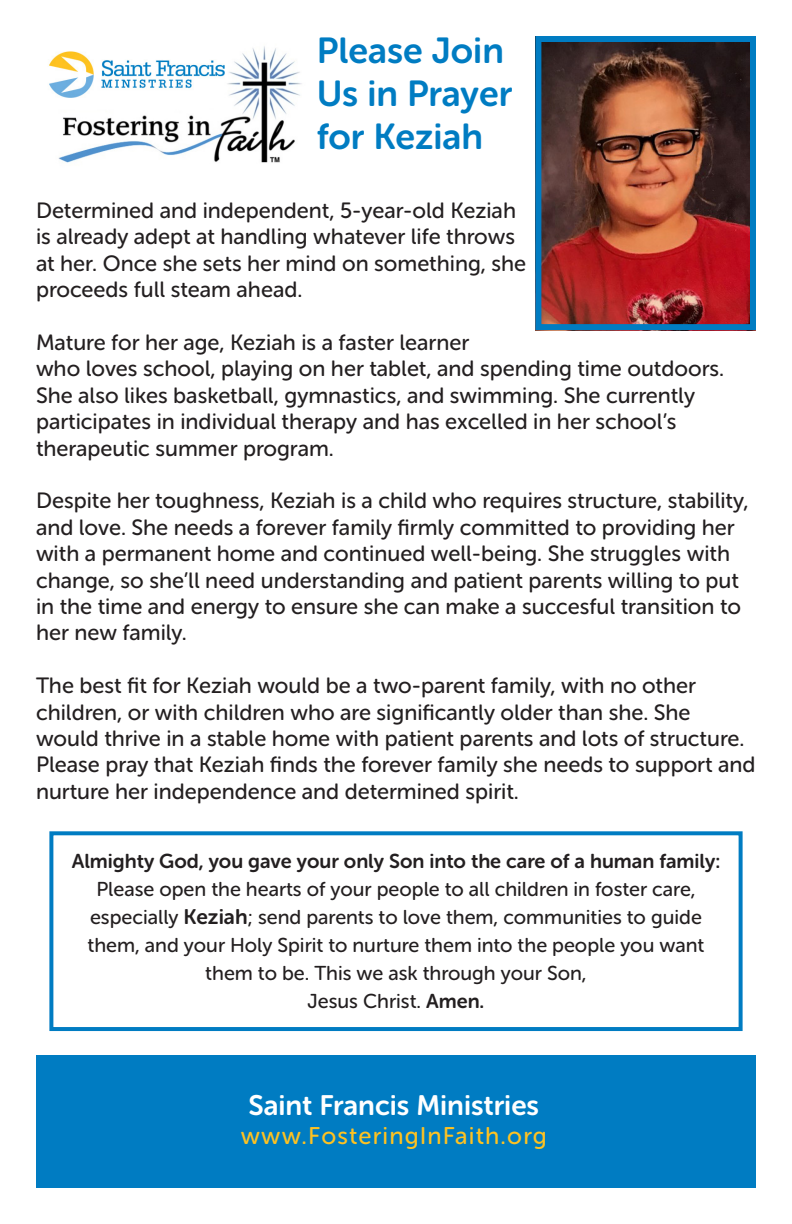
<style>
.page{position:relative;width:792px;height:1224px;background:#fff}
.page>*{position:absolute;margin:0;border:0;box-sizing:border-box;transform-origin:0 0}
.t1{font:36px "Museo Sans Rounded 700";color:#007cc2}
.t2{font:28px "Museo Sans Rounded 700";color:#fff}
.t3{font:24px "Museo Sans Rounded 500";letter-spacing:.05em;color:#fec221}
.t4{font:22px/26.4px "Museo Sans Rounded 500";color:#231f20}
.t5{font:20px/28px "Museo Sans Rounded 500";color:#231f20;text-align:center}
.t6{font:20px "Museo Sans Rounded 700";color:#231f20}
.s1{font-family:"Museo Sans Rounded 700";font-size:21px}
.s2{font-family:"Museo Sans Rounded 700"}
</style>
<div class="page">
<img style="left:49px;top:46px;width:253px;height:117px">
<div style="left:49px;top:831px;width:694px;height:200px;border:4px solid #007cc2"></div>
<div style="left:36px;top:1056px;width:720px;height:132px;background:#007cc2"></div>
<img style="left:542px;top:43px;width:207px;height:280px">
<div style="left:535px;top:36px;width:221px;height:294px;border:6px solid #007cc2"></div>
<p class="t1" style="left:317px;top:31px;width:189px">Please Join</p>
<p class="t1" style="left:317px;top:74px;width:197px">Us in Prayer</p>
<p class="t1" style="left:317px;top:117px;width:168px">for Keziah</p>
<p class="t4" style="left:36px;top:197px;width:492px">Determined and independent, 5-year-old Keziah is already adept at handling whatever life throws at her. Once she sets her mind on something, she proceeds full steam ahead.</p>
<p class="t4" style="left:36px;top:329px;width:690px">Mature for her age, Keziah is a faster learner<br>who loves school, playing on her tablet, and spending time outdoors.<br>She also likes basketball, gymnastics, and swimming. She currently participates in individual therapy and has excelled in her school’s therapeutic summer program.</p>
<p class="t4" style="left:36px;top:488px;width:714px">Despite her toughness, Keziah is a child who requires structure, stability, and love. She needs a forever family firmly committed to providing her with a permanent home and continued well-being. She struggles with change, so she’ll need understanding and patient parents willing to put in the time and energy to ensure she can make a succesful transition to her new family.</p>
<p class="t4" style="left:36px;top:673px;width:721px">The best fit for Keziah would be a two-parent family, with no other children, or with children who are significantly older than she. She would thrive in a stable home with patient parents and lots of structure.<br>Please pray that Keziah finds the forever family she needs to support and nurture her independence and determined spirit.</p>
<p class="t6" style="left:72px;top:850px;width:650px">Almighty God, you gave your only Son into the care of a human family:</p>
<p class="t5" style="left:88px;top:876px;width:618px">Please open the hearts of your people to all children in foster care, especially <span class="s1">Keziah</span>; send parents to love them, communities to guide them, and your Holy Spirit to nurture them into the people you want them to be. This we ask through your Son,</p>
<p class="t5" style="left:308px;top:988px;width:178px">Jesus Christ. <span class="s2">Amen.</span></p>
<p class="t2" style="left:249px;top:1090px;width:292px">Saint Francis Ministries</p>
<p class="t3" style="left:241px;top:1122px;width:308px">www.FosteringInFaith.org</p>
</div>
